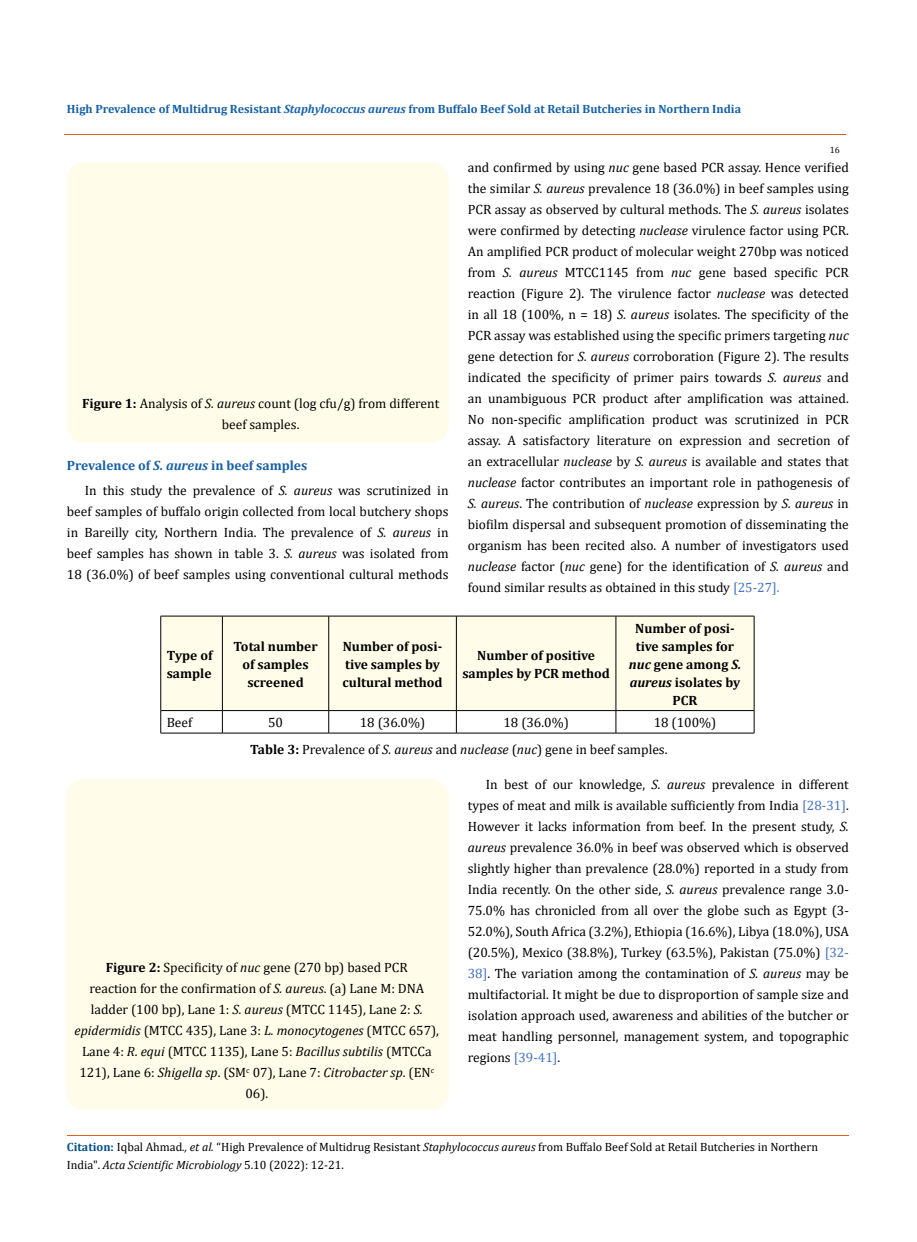
<style>
.page{position:relative;width:917px;height:1242px;background:#fff}
.page>*{position:absolute;margin:0;border:0;box-sizing:border-box;transform-origin:0 0}
.t1{font:13.5px/21px "Cambria";color:#000;text-align:justify}
.t2{font:700 13.5px/18px "Cambria";color:#000;text-align:center}
.t3{font:12px/18px "Cambria";color:#000}
.t4{font:700 12px "Cambria";color:#1560a6}
.t5{font:9px "Cambria";color:#000}
.s1{font-style:italic}
.s2{font-weight:700}
.s3{font-weight:700;color:#1560a6}
.s4{font-weight:700;font-style:italic;color:#1560a6}
.s5{color:#4472c4}
.s6{font-weight:700;color:#035089}
</style>
<div class="page">
<div style="left:67px;top:162px;width:381px;height:281px;background:#fffde9;border-radius:18px"></div>
<div style="left:161px;top:617px;width:592px;height:93px;background:#fffde9"></div>
<hr style="left:160px;top:616px;width:62px;height:1px;background:#000">
<hr style="left:160px;top:616px;width:1px;height:94px;background:#000">
<hr style="left:222px;top:616px;width:107px;height:1px;background:#000">
<hr style="left:222px;top:616px;width:1px;height:94px;background:#000">
<hr style="left:329px;top:616px;width:127px;height:1px;background:#000">
<hr style="left:328px;top:616px;width:1px;height:94px;background:#000">
<hr style="left:456px;top:616px;width:160px;height:1px;background:#000">
<hr style="left:456px;top:616px;width:1px;height:94px;background:#000">
<hr style="left:616px;top:616px;width:138px;height:1px;background:#000">
<hr style="left:615px;top:616px;width:1px;height:94px;background:#000">
<hr style="left:753px;top:616px;width:1px;height:94px;background:#000">
<hr style="left:160px;top:710px;width:62px;height:1px;background:#000">
<svg style="left:160px;top:711px;width:1px;height:22px"></svg>
<hr style="left:222px;top:710px;width:107px;height:1px;background:#000">
<svg style="left:222px;top:711px;width:1px;height:22px"></svg>
<hr style="left:329px;top:710px;width:127px;height:1px;background:#000">
<svg style="left:328px;top:711px;width:1px;height:22px"></svg>
<hr style="left:456px;top:710px;width:160px;height:1px;background:#000">
<svg style="left:456px;top:711px;width:1px;height:22px"></svg>
<hr style="left:616px;top:710px;width:138px;height:1px;background:#000">
<svg style="left:615px;top:711px;width:1px;height:22px"></svg>
<svg style="left:753px;top:711px;width:1px;height:22px"></svg>
<hr style="left:160px;top:733px;width:62px;height:1px;background:#000">
<hr style="left:222px;top:733px;width:107px;height:1px;background:#000">
<hr style="left:329px;top:733px;width:127px;height:1px;background:#000">
<hr style="left:456px;top:733px;width:160px;height:1px;background:#000">
<hr style="left:616px;top:733px;width:138px;height:1px;background:#000">
<div style="left:66px;top:779px;width:382px;height:331px;background:#fffde9;border-radius:18px"></div>
<hr style="left:64px;top:135px;width:781px;height:1px;background:#e05d1a">
<hr style="left:67px;top:1136px;width:781px;height:1px;background:#e05d1a">
<p class="t4" style="left:67px;top:100px;width:675px">High Prevalence of Multidrug Resistant <span class="s1">Staphylococcus aureus</span> from Buffalo Beef Sold at Retail Butcheries in Northern India</p>
<p class="t5" style="left:829px;top:145px;width:11px">16</p>
<p class="t1" style="left:82px;top:392px;width:359px;text-align:center"><span class="s2">Figure 1:</span> Analysis of <span class="s1">S. aureus</span> count (log cfu/g) from different beef samples.</p>
<p class="t1" style="left:85px;top:452px;width:365px;line-height:25.5px;text-indent:-18px"><span class="s3">Prevalence of</span> <span class="s4">S. aureus</span> <span class="s3">in beef samples<br></span>In this study the prevalence of <span class="s1">S. aureus</span> was scrutinized in</p>
<p class="t1" style="left:67px;top:501px;width:383px">beef samples of buffalo origin collected from local butchery shops in Bareilly city, Northern India. The prevalence of <span class="s1">S. aureus</span> in beef samples has shown in table 3. <span class="s1">S. aureus</span> was isolated from 18 (36.0%) of beef samples using conventional cultural methods</p>
<p class="t1" style="left:468px;top:157px;width:382px">and confirmed by using <span class="s1">nuc</span> gene based PCR assay. Hence verified the similar <span class="s1">S. aureus</span> prevalence 18 (36.0%) in beef samples using PCR assay as observed by cultural methods. The <span class="s1">S. aureus</span> isolates were confirmed by detecting <span class="s1">nuclease</span> virulence factor using PCR.<br>An amplified PCR product of molecular weight 270bp was noticed from <span class="s1">S. aureus</span> MTCC1145 from <span class="s1">nuc</span> gene based specific PCR reaction (Figure 2). The virulence factor <span class="s1">nuclease</span> was detected in all 18 (100%, n = 18) <span class="s1">S. aureus</span> isolates. The specificity of the PCR assay was established using the specific primers targeting <span class="s1">nuc </span>gene detection for <span class="s1">S. aureus</span> corroboration (Figure 2). The results indicated the specificity of primer pairs towards <span class="s1">S. aureus</span> and an unambiguous PCR product after amplification was attained.<br>No non-specific amplification product was scrutinized in PCR assay. A satisfactory literature on expression and secretion of an extracellular <span class="s1">nuclease</span> by <span class="s1">S. aureus</span> is available and states that <span class="s1">nuclease</span> factor contributes an important role in pathogenesis of <span class="s1">S. aureus</span>. The contribution of <span class="s1">nuclease</span> expression by <span class="s1">S. aureus</span> in biofilm dispersal and subsequent promotion of disseminating the organism has been recited also. A number of investigators used <span class="s1">nuclease</span> factor (<span class="s1">nuc</span> gene) for the identification of <span class="s1">S. aureus</span> and found similar results as obtained in this study <span class="s5">[25-27].</span></p>
<p class="t2" style="left:167px;top:646px;width:47px;text-align:left">Type of sample</p>
<p class="t2" style="left:233px;top:637px;width:86px">Total number of samples screened</p>
<p class="t2" style="left:342px;top:637px;width:101px;text-align:left">Number of posi&shy;tive samples by cultural method</p>
<p class="t2" style="left:462px;top:646px;width:149px">Number of positive samples by PCR method</p>
<p class="t2" style="left:629px;top:619px;width:114px">Number of posi&shy;tive samples for <span class="s1">nuc</span> gene among <span class="s1">S. aureus</span> isolates by<br>PCR</p>
<p class="t1" style="left:167px;top:712px;width:27px">Beef</p>
<p class="t1" style="left:268px;top:712px;width:16px">50</p>
<p class="t1" style="left:360px;top:712px;width:67px">18 (36.0%)</p>
<p class="t1" style="left:503px;top:712px;width:67px">18 (36.0%)</p>
<p class="t1" style="left:250px;top:709px;width:467px;line-height:27.2px;text-indent:403px">18 (100%)<br><span class="s2">Table 3:</span> Prevalence of <span class="s1">S. aureus</span> and <span class="s1">nuclease</span> (<span class="s1">nuc</span>) gene in beef samples.</p>
<p class="t1" style="left:75px;top:957px;width:366px;text-align:center"><span class="s2">Figure 2:</span> Specificity of <span class="s1">nuc</span> gene (270 bp) based PCR<br>reaction for the confirmation of <span class="s1">S. aureus</span>. (a) Lane M: DNA ladder (100 bp), Lane 1: <span class="s1">S. aureus</span> (MTCC 1145), Lane 2: <span class="s1">S. epidermidis</span> (MTCC 435), Lane 3: <span class="s1">L. monocytogenes</span> (MTCC 657), Lane 4: <span class="s1">R</span>. <span class="s1">equi</span> (MTCC 1135), Lane 5: <span class="s1">Bacillus subtilis</span> (MTCCa 121), Lane 6: <span class="s1">Shigella sp</span>. (SM<sup>c</sup> 07), Lane 7: <span class="s1">Citrobacter sp</span>. (EN<sup>c </sup>06).</p>
<p class="t1" style="left:468px;top:774px;width:382px;text-indent:18px">In best of our knowledge, <span class="s1">S. aureus</span> prevalence in different types of meat and milk is available sufficiently from India <span class="s5">[28-31]</span>.<br>However it lacks information from beef. In the present study, <span class="s1">S. aureus</span> prevalence 36.0% in beef was observed which is observed slightly higher than prevalence (28.0%) reported in a study from India recently. On the other side, <span class="s1">S. aureus</span> prevalence range 3.0- 75.0% has chronicled from all over the globe such as Egypt (3- 52.0%), South Africa (3.2%), Ethiopia (16.6%), Libya (18.0%), USA (20.5%), Mexico (38.8%), Turkey (63.5%), Pakistan (75.0%) <span class="s5">[32- 38]</span>. The variation among the contamination of <span class="s1">S. aureus</span> may be multifactorial. It might be due to disproportion of sample size and isolation approach used, awareness and abilities of the butcher or meat handling personnel, management system, and topographic regions <span class="s5">[39-41]</span>.</p>
<p class="t3" style="left:67px;top:1138px;width:752px"><span class="s6">Citation:</span> Iqbal Ahmad<span class="s1">., et al.</span> “High Prevalence of Multidrug Resistant <span class="s1">Staphylococcus aureus</span> from Buffalo Beef Sold at Retail Butcheries in Northern<br>India". <span class="s1">Acta Scientific Microbiology</span> 5.10 (2022): 12-21.</p>
</div>
